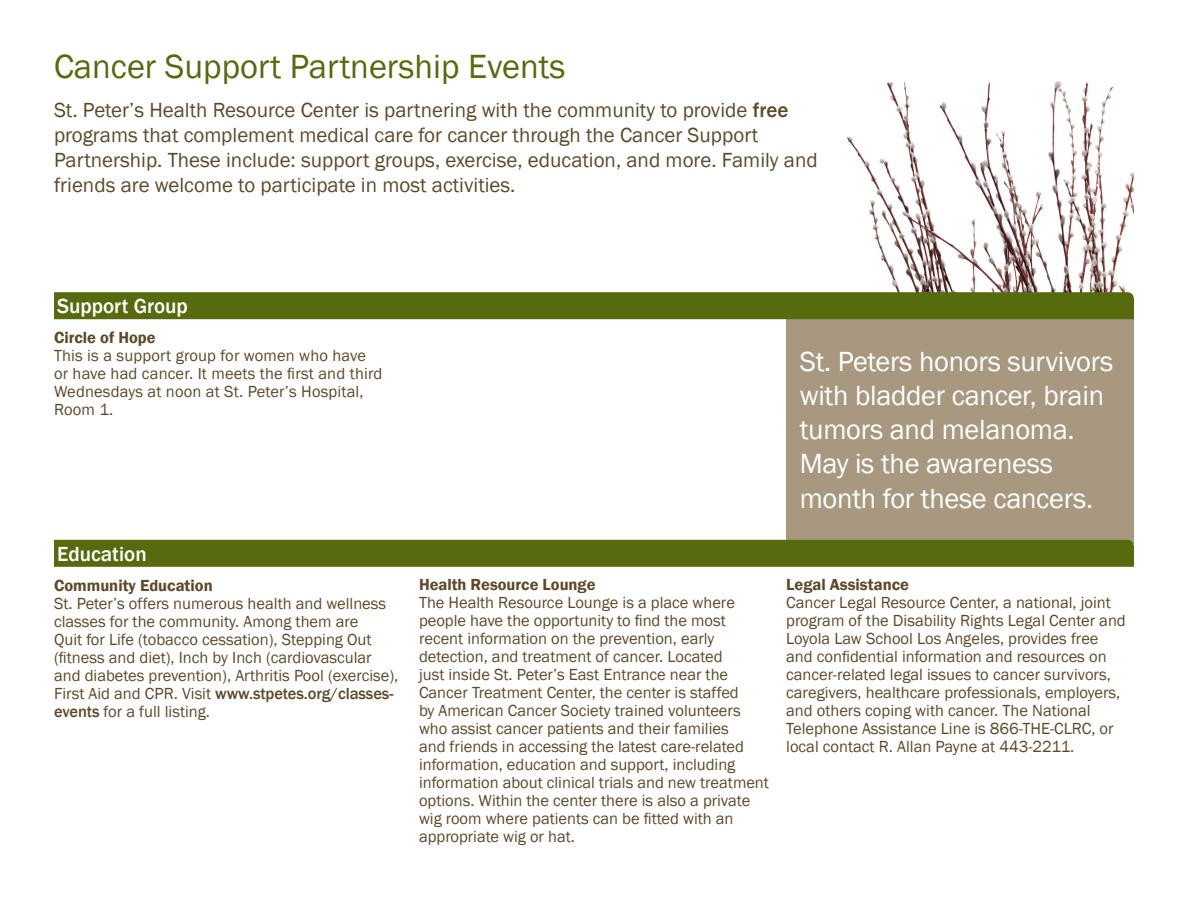
<style>
.page{position:relative;width:1188px;height:918px;background:#fff}
.page>*{position:absolute;margin:0;border:0;box-sizing:border-box;transform-origin:0 0}
.Calendar_Title{font:34.5px "Franklin Gothic";color:#556b0e}
.Calendar_Holiday{font:28.5px/34.2px "Franklin Gothic";letter-spacing:-.01em;color:#fff}
.Calendar_Month{font:21px/25.2px "Franklin Gothic";color:#5d4929}
.Group{font:500 21px "Franklin Gothic";color:#fff}
.Program_Title{font:500 21px "Franklin Gothic";color:#fff}
.Body_Text{font:16.5px/18px "Franklin Gothic";color:#5d4929}
.Program_Title-2{font:16.5px/18px "Franklin Gothic";color:#5d4929}
.Program_Title-3{font:600 16.5px "Franklin Gothic";color:#5d4929}
.s1{font-weight:500}
</style>
<div class="page">
<div style="left:786px;top:308px;width:348px;height:235px;background:#a8987f"></div>
<img style="left:846px;top:81px;width:288px;height:211px">
<div style="left:54px;top:292px;width:1080px;height:27px;background:#556b0e"></div>
<div style="left:54px;top:540px;width:1080px;height:27px;background:#556b0e"></div>
<p class="Calendar_Title" style="left:54px;top:45px;width:513px">Cancer Support Partnership Events</p>
<p class="Calendar_Month" style="left:54px;top:98px;width:765px">St. Peter’s Health Resource Center is partnering with the community to provide <span class="s1">free </span>programs that complement medical care for cancer through the Cancer Support Partnership. These include: support groups, exercise, education, and more. Family and friends are welcome to participate in most activities.</p>
<p class="Group" style="left:57px;top:293px;width:132px">Support Group</p>
<p class="Program_Title-3" style="left:54px;top:327px;width:103px">Circle of Hope</p>
<p class="Body_Text" style="left:54px;top:347px;width:330px">This is a support group for women who have or have had cancer. It meets the first and third Wednesdays at noon at St. Peter’s Hospital, Room 1.</p>
<p class="Program_Title" style="left:57px;top:541px;width:91px">Education</p>
<p class="Program_Title-3" style="left:54px;top:575px;width:160px">Community Education</p>
<p class="Program_Title-2" style="left:54px;top:594px;width:346px">St. Peter’s offers numerous health and wellness classes for the community. Among them are<br>Quit for Life (tobacco cessation), Stepping Out (fitness and diet), Inch by Inch (cardiovascular and diabetes prevention), Arthritis Pool (exercise), First Aid and CPR. Visit <span class="s1">www.stpetes.org/classes&shy;events</span> for a full listing.</p>
<p class="Calendar_Holiday" style="left:800px;top:345px;width:315px">St. Peters honors survivors with bladder cancer, brain tumors and melanoma.<br>May is the awareness month for these cancers.</p>
<p class="Program_Title-3" style="left:419px;top:575px;width:178px">Health Resource Lounge</p>
<p class="Body_Text" style="left:419px;top:594px;width:351px">The Health Resource Lounge is a place where people have the opportunity to find the most recent information on the prevention, early detection, and treatment of cancer. Located<br>just inside St. Peter’s East Entrance near the Cancer Treatment Center, the center is staffed<br>by American Cancer Society trained volunteers who assist cancer patients and their families<br>and friends in accessing the latest care-related information, education and support, including information about clinical trials and new treatment options. Within the center there is also a private wig room where patients can be fitted with an appropriate wig or hat.</p>
<p class="Program_Title-3" style="left:786px;top:575px;width:124px">Legal Assistance</p>
<p class="Body_Text" style="left:786px;top:594px;width:341px">Cancer Legal Resource Center, a national, joint program of the Disability Rights Legal Center and Loyola Law School Los Angeles, provides free and confidential information and resources on cancer-related legal issues to cancer survivors, caregivers, healthcare professionals, employers, and others coping with cancer. The National Telephone Assistance Line is 866-THE-CLRC, or local contact R. Allan Payne at 443-2211.</p>
</div>
